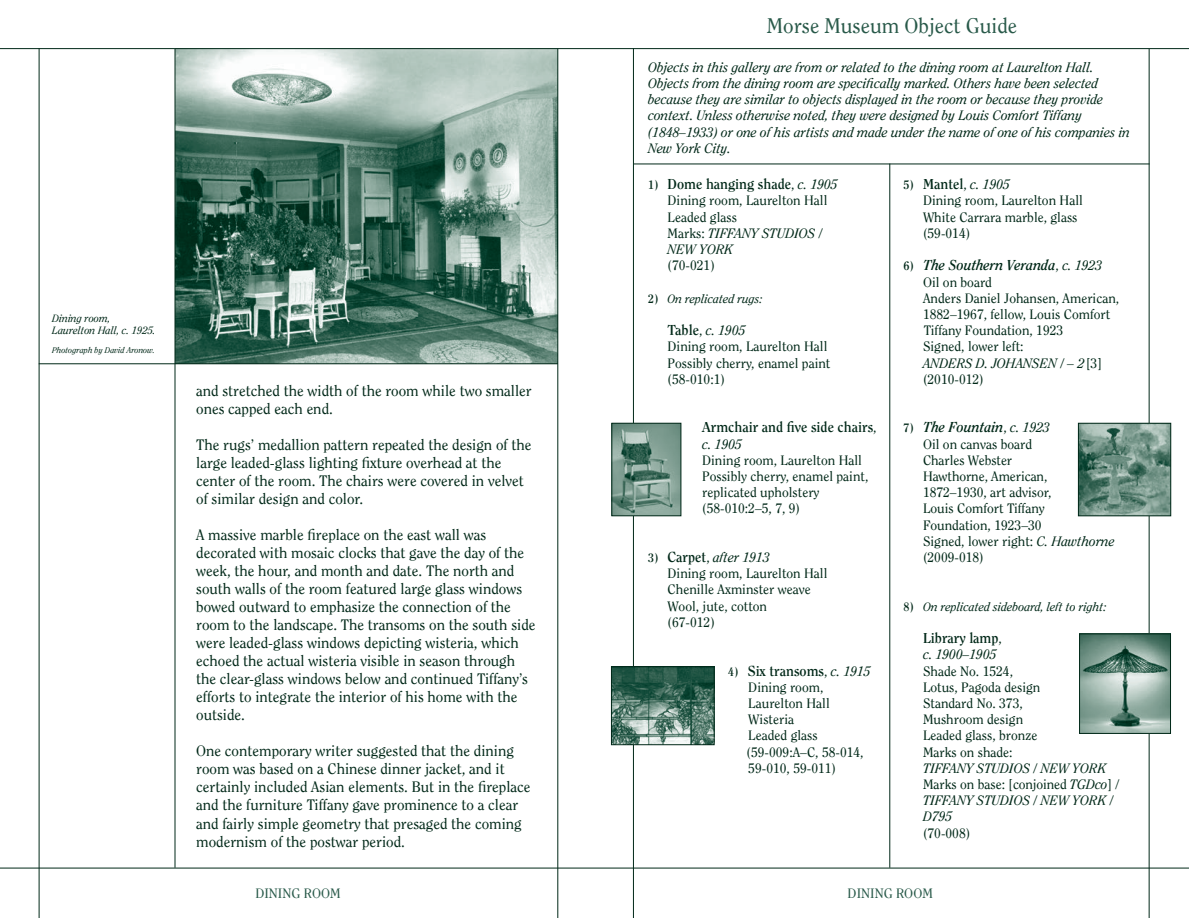
<style>
.page{position:relative;width:1189px;height:918px;background:#fff}
.page>*{position:absolute;margin:0;border:0;box-sizing:border-box;transform-origin:0 0}
.t1{font:21px "Clearface LT";color:#285949}
.t2{font:15px/18px "Clearface LT";color:#002818}
.t3{font:700 14.25px "Clearface LT";color:#002818}
.t4{font:italic 700 14.25px "Clearface LT";color:#002818}
.t5{font:13.5px/16.2px "Clearface LT";color:#002818}
.t6{font:italic 13.5px/16.2px "Clearface LT";color:#002818}
.t7{font:13.5px "Clearface LT";color:#285949}
.t8{font:italic 12px "Clearface LT";color:#002818}
.t9{font:italic 10.5px/12px "Clearface LT";color:#002818}
.t10{font:italic 8.25px "Clearface LT";color:#002818}
.s1{font-size:12px}
.s2{font-weight:400;font-size:13.5px}
.s3{font-weight:400;font-style:italic;font-size:13.5px}
.s4{font-style:normal;font-size:12px}
.s5{font-weight:400;font-style:normal;font-size:13.5px}
.s6{font-style:italic}
.s7{font-weight:700;font-style:normal}
.s8{font-style:normal}
.s9{font-weight:700;font-size:14.25px}
.s10{font-weight:700;font-size:12px}
</style>
<div class="page">
<img style="left:176px;top:49px;width:381px;height:314px">
<hr style="left:633px;top:164px;width:516px;height:1px;background:#002818">
<hr style="left:889px;top:164px;width:1px;height:703px;background:#002818">
<hr style="left:175px;top:49px;width:1px;height:818px;background:#002818">
<hr style="left:39px;top:363px;width:519px;height:1px;background:#002818">
<hr style="left:0;top:48px;width:1188px;height:1px;background:#002818">
<hr style="left:39px;top:48px;width:1px;height:869px;background:#002818">
<hr style="left:0;top:867px;width:1188px;height:1px;background:#002818">
<hr style="left:633px;top:48px;width:1px;height:869px;background:#002818">
<hr style="left:557px;top:49px;width:1px;height:868px;background:#002818">
<hr style="left:1148px;top:49px;width:1px;height:868px;background:#002818">
<img style="left:613px;top:425px;width:66px;height:89px">
<div style="left:611px;top:423px;width:70px;height:93px;border:1px solid #002818"></div>
<img style="left:613px;top:668px;width:99px;height:75px">
<div style="left:611px;top:666px;width:103px;height:79px;border:1px solid #002818"></div>
<img style="left:1081px;top:635px;width:87px;height:96px">
<div style="left:1079px;top:633px;width:91px;height:100px;border:1px solid #002818"></div>
<img style="left:1079px;top:425px;width:89px;height:89px">
<div style="left:1077px;top:423px;width:93px;height:93px;border:1px solid #002818"></div>
<p class="t9" style="left:52px;top:312px;width:105px">Dining room,<br>Laurelton Hall, c. 1925.</p>
<p class="t10" style="left:52px;top:345px;width:104px">Photograph by David Aronow.</p>
<p class="t2" style="left:196px;top:382px;width:337px">and stretched the width of the room while two smaller ones capped each end.</p>
<p class="t2" style="left:196px;top:436px;width:337px">The rugs’ medallion pattern repeated the design of the large leaded-glass lighting fixture overhead at the center of the room. The chairs were covered in velvet of similar design and color.</p>
<p class="t2" style="left:196px;top:526px;width:341px">A massive marble fireplace on the east wall was decorated with mosaic clocks that gave the day of the week, the hour, and month and date. The north and south walls of the room featured large glass windows bowed outward to emphasize the connection of the room to the landscape. The transoms on the south side were leaded-glass windows depicting wisteria, which echoed the actual wisteria visible in season through the clear-glass windows below and continued Tiffany’s efforts to integrate the interior of his home with the outside.</p>
<p class="t2" style="left:196px;top:742px;width:336px">One contemporary writer suggested that the dining room was based on a Chinese dinner jacket, and it certainly included Asian elements. But in the fireplace and the furniture Tiffany gave prominence to a clear and fairly simple geometry that presaged the coming modernism of the postwar period.</p>
<h1 class="t1" style="left:766px;top:13px;width:252px">Morse Museum Object Guide</h1>
<p class="t6" style="left:648px;top:59px;width:483px">Objects in this gallery are from or related to the dining room at Laurelton Hall.<br>Objects from the dining room are specifically marked. Others have been selected because they are similar to objects displayed in the room or because they provide context. Unless otherwise noted, they were designed by Louis Comfort Tiffany (1848–1933) or one of his artists and made under the name of one of his companies in New York City.</p>
<p class="t3" style="left:903px;top:176px;width:108px"><span class="s1">5)</span> Mantel<span class="s2">,</span> <span class="s3">c. 1905</span></p>
<p class="t5" style="left:922px;top:193px;width:161px">Dining room, Laurelton Hall<br>White Carrara marble, glass (59-014)</p>
<p class="t4" style="left:903px;top:257px;width:200px"><span class="s4">6)</span> The Southern Veranda<span class="s5">,</span> <span class="s2">c. 1923</span></p>
<p class="t5" style="left:922px;top:274px;width:198px">Oil on board<br>Anders Daniel Johansen, American,<br>1882–1967, fellow, Louis Comfort<br>Tiffany Foundation, 1923<br>Signed, lower left:<br><span class="s6">ANDERS D. JOHANSEN / – 2</span>[3] (2010-012)</p>
<p class="t4" style="left:903px;top:419px;width:148px"><span class="s4">7)</span> The Fountain<span class="s5">,</span> <span class="s2">c. 1923</span></p>
<p class="t5" style="left:922px;top:436px;width:193px">Oil on canvas board<br>Charles Webster<br>Hawthorne, American,<br>1872–1930, art advisor,<br>Louis Comfort Tiffany<br>Foundation, 1923–30<br>Signed, lower right: <span class="s6">C. Hawthorne </span>(2009-018)</p>
<p class="t8" style="left:903px;top:599px;width:204px"><span class="s7">8)</span> On replicated sideboard, left to right:</p>
<p class="t3" style="left:922px;top:629px;width:80px">Library lamp<span class="s2">,</span></p>
<p class="t6" style="left:922px;top:646px;width:75px">c. 1900–1905</p>
<p class="t5" style="left:922px;top:662px;width:119px">Shade No. 1524,<br>Lotus, Pagoda design<br>Standard No. 373,<br>Mushroom design<br>Leaded glass, bronze<br>Marks on shade:</p>
<p class="t6" style="left:922px;top:760px;width:197px">TIFFANY STUDIOS / NEW YORK<br><span class="s8">Marks on base: [conjoined</span> TGDco<span class="s8">] /<br></span>TIFFANY STUDIOS / NEW YORK /<br>D795</p>
<p class="t5" style="left:922px;top:824px;width:49px">(70-008)</p>
<p class="t3" style="left:648px;top:176px;width:191px"><span class="s1">1)</span> Dome hanging shade<span class="s2">,</span> <span class="s3">c. 1905</span></p>
<p class="t5" style="left:667px;top:193px;width:161px">Dining room, Laurelton Hall<br>Leaded glass<br>Marks: <span class="s6">TIFFANY STUDIOS /<br>NEW YORK</span></p>
<p class="t5" style="left:667px;top:257px;width:49px">(70-021)</p>
<p class="t8" style="left:648px;top:291px;width:116px"><span class="s7">2)</span> On replicated rugs:</p>
<p class="t5" style="left:667px;top:322px;width:164px"><span class="s9">Table</span>, <span class="s6">c. 1905<br></span>Dining room, Laurelton Hall<br>Possibly cherry, enamel paint (58-010:1)</p>
<p class="t3" style="left:702px;top:419px;width:176px">Armchair and five side chairs<span class="s2">,</span></p>
<p class="t6" style="left:702px;top:436px;width:41px">c. 1905</p>
<p class="t5" style="left:702px;top:452px;width:168px">Dining room, Laurelton Hall<br>Possibly cherry, enamel paint, replicated upholstery (58-010:2–5, 7, 9)</p>
<p class="t5" style="left:667px;top:549px;width:161px;text-indent:-19px"><span class="s10">3)</span> <span class="s9">Carpet</span>, <span class="s6">after 1913<br></span>Dining room, Laurelton Hall<br>Chenille Axminster weave<br>Wool, jute, cotton<br>(67-012)</p>
<p class="t3" style="left:728px;top:662px;width:144px"><span class="s1">4)</span> Six transoms<span class="s2">,</span> <span class="s3">c. 1915</span></p>
<p class="t5" style="left:746px;top:679px;width:118px">Dining room,<br>Laurelton Hall<br>Wisteria<br>Leaded glass (59-009:A–C, 58-014,<br>59-010, 59-011)</p>
<p class="t7" style="left:255px;top:884px;width:87px">DINING ROOM</p>
<p class="t7" style="left:847px;top:884px;width:87px">DINING ROOM</p>
</div>
